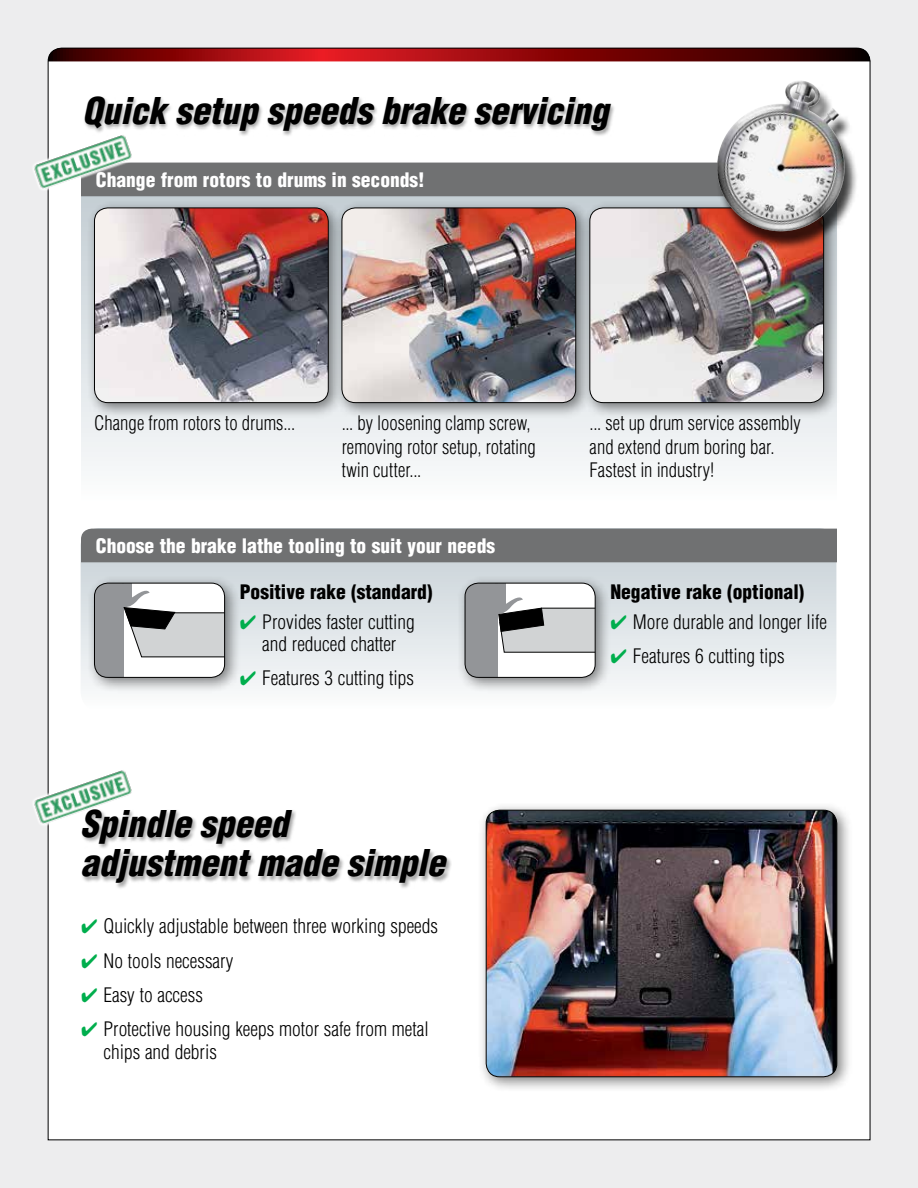
<style>
.page{position:relative;width:918px;height:1188px;background:#ededee}
.page>*{position:absolute;margin:0;border:0;box-sizing:border-box;transform-origin:0 0}
.t1{font:italic 900 condensed 36px/39px "Helvetica";color:#000}
.t2{font:300 condensed 19.5px/22.5px "Helvetica";color:#000}
.t3{font:300 condensed 19.5px/23.4px "Helvetica";color:#000;scale:.96 1}
.t4{font:900 condensed 19.5px "Helvetica";color:#fff}
.t5{font:900 condensed 19.5px "Helvetica";color:#000}
.s1{color:#00ae4d}
</style>
<div class="page">
<div style="left:48px;top:48px;width:822px;height:1092px;background:#fff"></div>
<div style="left:84px;top:96px;width:532px;height:41px;background:#000;opacity:.35"></div>
<div style="left:81px;top:196px;width:756px;height:307px;background:#f3f5f6"></div>
<div style="left:86px;top:200px;width:258px;height:219px;background:#000;opacity:.5"></div>
<img style="left:94px;top:208px;width:234px;height:195px">
<div style="left:94px;top:208px;width:234px;height:195px;border:1px solid #000;border-radius:13px"></div>
<div style="left:334px;top:200px;width:258px;height:219px;background:#000;opacity:.5"></div>
<img style="left:342px;top:208px;width:234px;height:195px">
<div style="left:342px;top:208px;width:234px;height:195px;border:1px solid #000;border-radius:13px"></div>
<div style="left:582px;top:200px;width:258px;height:219px;background:#000;opacity:.5"></div>
<img style="left:590px;top:208px;width:234px;height:195px">
<div style="left:590px;top:208px;width:234px;height:195px;border:1px solid #000;border-radius:13px"></div>
<div style="left:716px;top:85px;width:143px;height:166px;background:#000;opacity:.75"></div>
<img style="left:764px;top:85px;width:26px;height:21px">
<svg style="left:47px;top:129px;width:790px;height:67px;background:#bcbab9"></svg>
<img style="left:33px;top:132px;width:103px;height:60px">
<svg style="left:47px;top:764px;width:91px;height:65px"></svg>
<img style="left:33px;top:767px;width:103px;height:60px">
<div style="left:81px;top:809px;width:371px;height:80px;background:#000;opacity:.35"></div>
<div style="left:478px;top:802px;width:375px;height:291px;background:#000;opacity:.5"></div>
<img style="left:486px;top:810px;width:351px;height:267px">
<div style="left:486px;top:810px;width:351px;height:267px;border:1px solid #000;border-radius:14px"></div>
<svg style="left:81px;top:528px;width:755px;height:182px"></svg>
<div style="left:81px;top:529px;width:756px;height:33px;background:#707172"></div>
<div style="left:86px;top:575px;width:155px;height:119px;background:#000;opacity:.5"></div>
<svg style="left:94px;top:583px;width:131px;height:94px;background:#c1c2c3"></svg>
<div style="left:94px;top:583px;width:131px;height:95px;border:1px solid #000;border-radius:14px"></div>
<div style="left:457px;top:575px;width:154px;height:119px;background:#000;opacity:.5"></div>
<svg style="left:465px;top:583px;width:130px;height:94px;background:#bebfc0"></svg>
<div style="left:465px;top:583px;width:130px;height:95px;border:1px solid #000;border-radius:14px"></div>
<h1 class="t1" style="left:82px;top:91px;width:528px">Quick setup speeds brake servicing</h1>
<p class="t4" style="left:96px;top:168px;width:330px">Change from rotors to drums in seconds!</p>
<p class="t3" style="left:94px;top:411px;width:211px">Change from rotors to drums...</p>
<p class="t3" style="left:342px;top:411px;width:204px">... by loosening clamp screw, removing rotor setup, rotating twin cutter...</p>
<p class="t3" style="left:590px;top:411px;width:221px">... set up drum service assembly and extend drum boring bar.<br>Fastest in industry!</p>
<p class="t4" style="left:96px;top:534px;width:401px">Choose the brake lathe tooling to suit your needs</p>
<p class="t5" style="left:240px;top:579px;width:194px">Positive rake (standard)</p>
<p class="t2" style="left:240px;top:610px;width:176px;text-align:center"><span class="s1">✔</span> Provides faster cutting and reduced chatter</p>
<p class="t2" style="left:240px;top:667px;width:176px"><span class="s1">✔</span> Features 3 cutting tips</p>
<h1 class="t1" style="left:81px;top:804px;width:366px">Spindle speed adjustment made simple</h1>
<p class="t2" style="left:81px;top:915px;width:359px"><span class="s1">✔</span> Quickly adjustable between three working speeds</p>
<p class="t2" style="left:81px;top:949px;width:154px"><span class="s1">✔</span> No tools necessary</p>
<p class="t2" style="left:81px;top:983px;width:123px"><span class="s1">✔</span> Easy to access</p>
<p class="t2" style="left:104px;top:1018px;width:327px;text-indent:-23px"><span class="s1">✔</span> Protective housing keeps motor safe from metal chips and debris</p>
<p class="t5" style="left:610px;top:579px;width:195px">Negative rake (optional)</p>
<p class="t2" style="left:610px;top:610px;width:218px"><span class="s1">✔</span> More durable and longer life</p>
<p class="t2" style="left:610px;top:644px;width:176px"><span class="s1">✔</span> Features 6 cutting tips</p>
</div>
